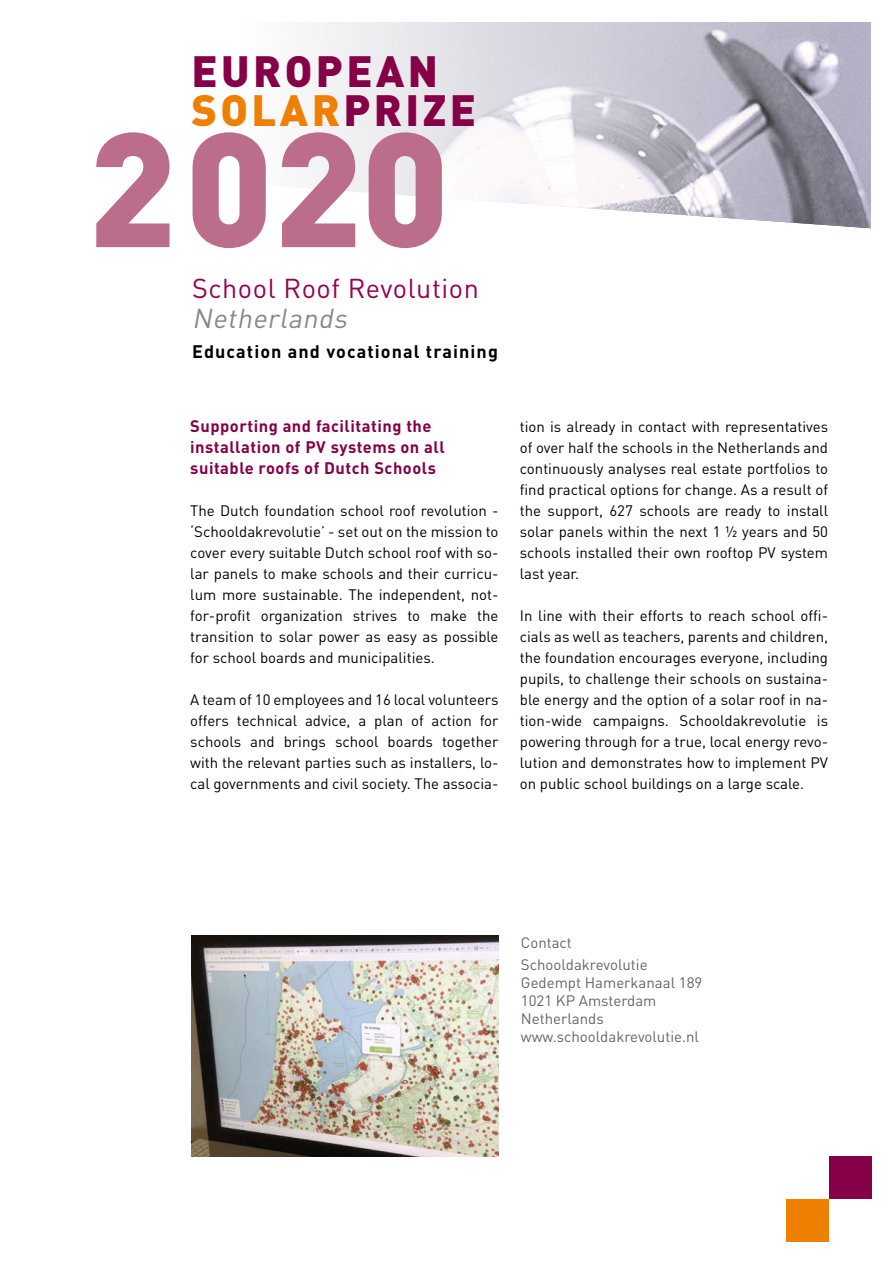
<style>
.page{position:relative;width:893px;height:1263px;background:#fff}
.page>*{position:absolute;margin:0;border:0;box-sizing:border-box;transform-origin:0 0}
.t1{font:900 159.75px "DIN";color:#bc6d8b}
.t2{font:900 43.2px/38.5px "DIN";letter-spacing:.08em;color:#850046}
.t3{font:27px "DIN";letter-spacing:.02em;color:#96004f}
.t4{font:italic 27px "DIN";color:#87888a}
.t5{font:700 18px "DIN";letter-spacing:.06em;color:#000}
.t6{font:700 16.5px/21px "DIN";letter-spacing:.03em;color:#850046}
.t7{font:15px/21px "DIN";color:#000;text-align:justify}
.t8{font:15px/18px "DIN";color:#646567}
.s1{color:#ee7f00}
</style>
<div class="page">
<img style="left:312px;top:22px;width:559px;height:207px">
<div style="left:787px;top:1199px;width:42px;height:43px;background:#ee7f00"></div>
<div style="left:829px;top:1157px;width:43px;height:42px;background:#850046"></div>
<img style="left:191px;top:935px;width:308px;height:222px">
<h2 class="t2" style="left:191px;top:50px;width:93px">EUROPEA</h2>
<h2 class="t2" style="left:191px;top:50px;width:286px;text-indent:217px">N<br><span class="s1">SOLAR</span>PRIZE</h2>
<h1 class="t1" style="left:88px;top:82px;width:363px">2020</h1>
<h3 class="t3" style="left:192px;top:272px;width:288px">School Roof Revolution</h3>
<h3 class="t4" style="left:192px;top:302px;width:162px">Netherlands</h3>
<p class="t5" style="left:192px;top:340px;width:307px">Education and vocational training</p>
<p class="t6" style="left:190px;top:415px;width:256px">Supporting and facilitating the installation of PV systems on all suitable roofs of Dutch Schools</p>
<p class="t7" style="left:190px;top:500px;width:310px">The Dutch foundation school roof revolution - ‘Schooldakrevolutie’ - set out on the mission to cover every suitable D utch school roof with so&shy;lar panels to make schools and their curricu&shy;lum more sustainable. The independent, not&shy;for-profit organization strives to make the transition to solar power as easy as possible for school boards and municipalities.</p>
<p class="t7" style="left:190px;top:689px;width:310px">A team of 10 employees and 16 local volunteers offers technical advice, a plan of action for schools and brings school boards together with the relevant parties such as installers, lo&shy;cal governments and civil society. The associa-</p>
<p class="t7" style="left:520px;top:416px;width:310px">tion is already in contact with representatives of over half the schools in the Netherlands and continuously analyses real estate portfolios to find practical options for change. As a result of the support, 627 schools are ready to install solar panels within the next 1 ½ years and 50 schools installed their own rooftop PV system last year.</p>
<p class="t7" style="left:520px;top:605px;width:310px">I n line with their efforts to reach school offi&shy;cials as well as teachers, parents and children, the foundation encourages everyone, including pupils, to challenge their schools on sustaina&shy;ble energy and the option of a solar roof in na&shy;tion-wide campaigns. Schooldakrevolutie is powering through for a true, local energy revo&shy;lution and demonstrates how to implement PV on public school buildings on a large scale.</p>
<p class="t8" style="left:521px;top:931px;width:128px;line-height:22.2px">Contact<br>Schooldakrevolutie</p>
<p class="t8" style="left:521px;top:973px;width:183px">Gedempt Hamerkanaal 189<br>1021 KP Amsterdam<br>Netherlands www.schooldakrevolutie.nl</p>
</div>
